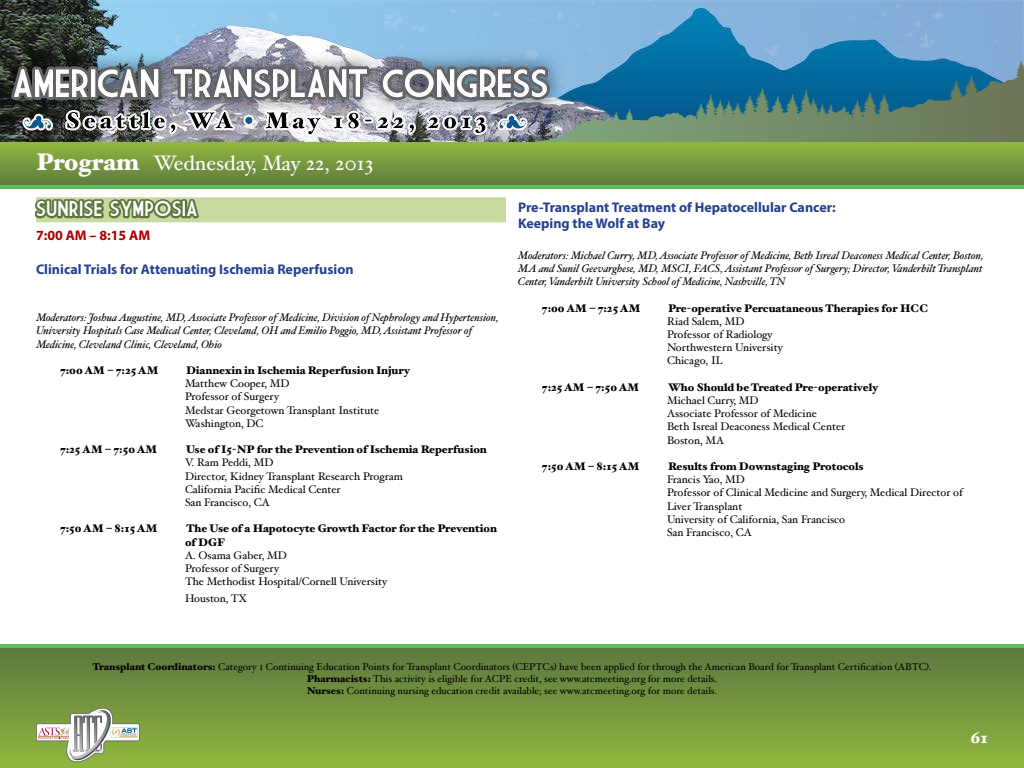
<style>
.page{position:relative;width:1024px;height:768px;background:#fff}
.page>*{position:absolute;margin:0;border:0;box-sizing:border-box;transform-origin:0 0}
.t1{font:900 24px "Hoefler Text";color:#fff}
.t2{font:21px "Hoefler Text";color:#fff}
.t3{font:21px "Market Deco";color:#fff}
.t4{font:900 16px "Hoefler Text";color:#fff}
.t5{font:700 14px/16.8px "Myriad Pro";color:#25408f}
.t6{font:700 14px "Myriad Pro";color:#a00}
.t7{font:11px/13.2px "Hoefler Text";color:#000}
.t8{font:italic 11px/13.2px "Hoefler Text";color:#000}
.t9{font:900 11px/13.2px "Hoefler Text";color:#000}
.t10{font:10px/12px "Hoefler Text";color:#000;text-align:center}
.s1{font-weight:900;font-size:24px}
.s2{font-weight:900}
</style>
<div class="page">
<img style="left:0;top:0;width:1024px;height:142px">
<div style="left:0;top:646px;width:1024px;height:122px;background:linear-gradient(to bottom,#5c763f,#90b73e)"></div>
<hr style="left:0;top:644px;width:1024px;height:4px;background:#5ebc5e">
<svg style="left:1004px;top:61px;width:17px;height:21px"></svg>
<svg style="left:36px;top:708px;width:104px;height:54px"></svg>
<div style="left:36px;top:197px;width:470px;height:25px;background:#c7db9f"></div>
<svg style="left:35px;top:197px;width:167px;height:26px"></svg>
<div style="left:0;top:142px;width:1024px;height:45px;background:linear-gradient(to bottom,#91b93e,#5d773f)"></div>
<hr style="left:0;top:185px;width:1024px;height:4px;background:#5ebc5e">
<h1 class="t1" style="left:36px;top:148px;width:296px">ATC Committees &amp; Staff</h1>
<h2 class="t2" style="left:36px;top:150px;width:339px"><span class="s1">Program</span> Wednesday, May 22, 2013</h2>
<h2 class="t3" style="left:36px;top:200px;width:163px">SUNRISE SYMPOSIA</h2>
<p class="t6" style="left:36px;top:226px;width:116px">7:00 AM – 8:15 AM</p>
<p class="t5" style="left:36px;top:260px;width:319px">Clinical Trials for Attenuating Ischemia Reperfusion</p>
<p class="t8" style="left:36px;top:311px;width:464px">Moderators: Joshua Augustine, MD, Associate Professor of Medicine, Division of Nephrology and Hypertension,<br>University Hospitals Case Medical Center, Cleveland, OH and Emilio Poggio, MD, Assistant Professor of<br>Medicine, Cleveland Clinic, Cleveland, Ohio</p>
<p class="t9" style="left:60px;top:364px;width:100px">7:00 AM – 7:25 AM</p>
<p class="t9" style="left:186px;top:364px;width:226px">Diannexin in Ischemia Reperfusion Injury</p>
<p class="t7" style="left:185px;top:377px;width:196px">Matthew Cooper, MD<br>Professor of Surgery<br>Medstar Georgetown Transplant Institute<br>Washington, DC</p>
<p class="t9" style="left:60px;top:443px;width:99px">7:25 AM – 7:50 AM</p>
<p class="t9" style="left:186px;top:443px;width:302px">Use of I5-NP for the Prevention of Ischemia Reperfusion</p>
<p class="t7" style="left:185px;top:456px;width:219px">V. Ram Peddi, MD<br>Director, Kidney Transplant Research Program<br>California Pacific Medical Center<br>San Francisco, CA</p>
<p class="t9" style="left:60px;top:522px;width:99px">7:50 AM – 8:15 AM</p>
<p class="t9" style="left:185px;top:522px;width:313px">The Use of a Hapotocyte Growth Factor for the Prevention of DGF</p>
<p class="t7" style="left:185px;top:548px;width:204px">A. Osama Gaber, MD<br>Professor of Surgery<br>The Methodist Hospital/Cornell University</p>
<p class="t7" style="left:185px;top:592px;width:64px">Houston, TX</p>
<p class="t5" style="left:518px;top:198px;width:319px">Pre-Transplant Treatment of Hepatocellular Cancer:<br>Keeping the Wolf at Bay</p>
<p class="t8" style="left:518px;top:248px;width:467px;text-align:justify">Moderators: Michael Curry, MD, Associate Professor of Medicine, Beth Isreal Deaconess Medical Center, Boston, MA and Sunil Geevarghese, MD, MSCI, FACS, Assistant Professor of Surgery; Director, Vanderbilt Transplant Center, Vanderbilt University School of Medicine, Nashville, TN</p>
<p class="t9" style="left:542px;top:301px;width:100px">7:00 AM – 7:25 AM</p>
<p class="t9" style="left:668px;top:301px;width:262px">Pre-operative Percuataneous Therapies for HCC</p>
<p class="t7" style="left:667px;top:314px;width:117px">Riad Salem, MD<br>Professor of Radiology<br>Northwestern University<br>Chicago, IL</p>
<p class="t9" style="left:542px;top:380px;width:99px">7:25 AM – 7:50 AM</p>
<p class="t9" style="left:668px;top:380px;width:212px">Who Should be Treated Pre-operatively</p>
<p class="t7" style="left:667px;top:394px;width:180px">Michael Curry, MD<br>Associate Professor of Medicine<br>Beth Isreal Deaconess Medical Center<br>Boston, MA</p>
<p class="t9" style="left:542px;top:460px;width:99px">7:50 AM – 8:15 AM</p>
<p class="t9" style="left:668px;top:460px;width:197px">Results from Downstaging Protocols</p>
<p class="t7" style="left:667px;top:473px;width:297px">Francis Yao, MD<br>Professor of Clinical Medicine and Surgery, Medical Director of<br>Liver Transplant<br>University of California, San Francisco<br>San Francisco, CA</p>
<p class="t10" style="left:92px;top:661px;width:841px"><span class="s2">Transplant Coordinators:</span> Category 1 Continuing Education Points for Transplant Coordinators (CEPTCs) have been applied for through the American Board for Transplant Certification (ABTC).<br><span class="s2">Pharmacists:</span> This activity is eligible for ACPE credit, see www.atcmeeting.org for more details.<br><span class="s2">Nurses:</span> Continuing nursing education credit available; see www.atcmeeting.org for more details.</p>
<h3 class="t4" style="left:970px;top:728px;width:19px">61</h3>
</div>
